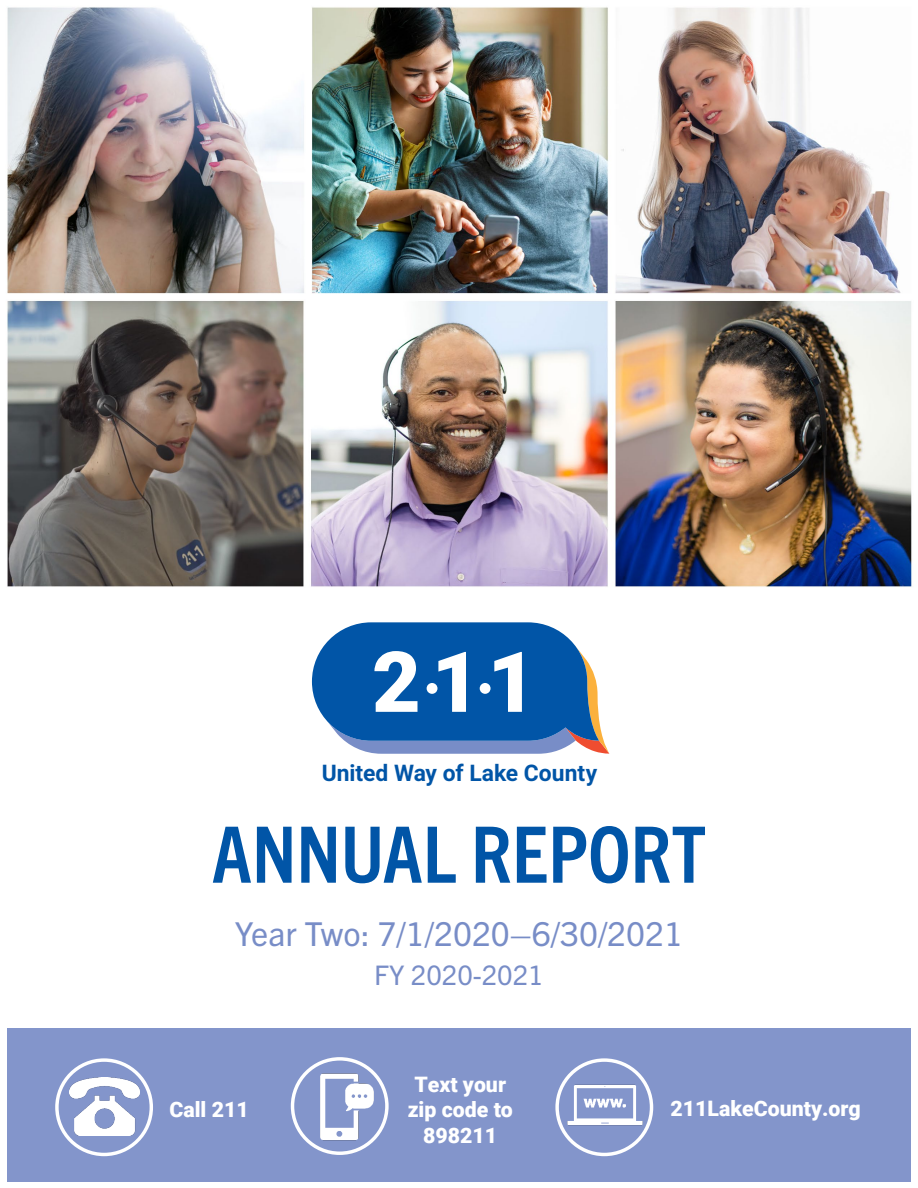
<style>
.page{position:relative;width:918px;height:1188px;background:#fff}
.page>*{position:absolute;margin:0;border:0;box-sizing:border-box;transform-origin:0 0}
.t1{font:700 condensed 78px "Trade Gothic Next LT Pro";color:#0155a7}
.t2{font:33px "Trade Gothic Next LT Pro";color:#788dc7}
.t3{font:27px "Trade Gothic Next LT Pro";color:#788dc7}
.t4{font:700 22.8px "Roboto";color:#0155a7}
.t5{font:900 21.3px/25.7px "Roboto";color:#fff;text-align:center}
</style>
<div class="page">
<img style="left:7px;top:7px;width:905px;height:580px">
<div style="left:8px;top:1028px;width:903px;height:154px;background:#8395cb"></div>
<svg style="left:312px;top:622px;width:297px;height:132px"></svg>
<div style="left:427px;top:683px;width:10px;height:11px;background:#fff;border-radius:5px"></div>
<div style="left:480px;top:683px;width:11px;height:11px;background:#fff;border-radius:5px"></div>
<img style="left:70px;top:1078px;width:69px;height:57px">
<div style="left:55px;top:1058px;width:98px;height:98px;border:3px solid #fff;border-radius:50%"></div>
<img style="left:320px;top:1072px;width:62px;height:69px">
<div style="left:291px;top:1057px;width:98px;height:98px;border:3px solid #fff;border-radius:50%"></div>
<img style="left:564px;top:1064px;width:82px;height:83px">
<div style="left:555px;top:1058px;width:98px;height:98px;border:3px solid #fff;border-radius:50%"></div>
<p class="t4" style="left:322px;top:757px;width:277px">United Way of Lake County</p>
<p class="t1" style="left:212px;top:801px;width:496px">ANNUAL REPORT</p>
<p class="t2" style="left:235px;top:911px;width:450px">Year Two: 7/1/2020–6/30/2021</p>
<p class="t3" style="left:374px;top:956px;width:171px">FY 2020-2021</p>
<p class="t5" style="left:169px;top:1096px;width:81px">Call 211</p>
<p class="t5" style="left:408px;top:1071px;width:107px">Text your zip code to<br>898211</p>
<p class="t5" style="left:671px;top:1095px;width:192px">211LakeCounty.org</p>
</div>
